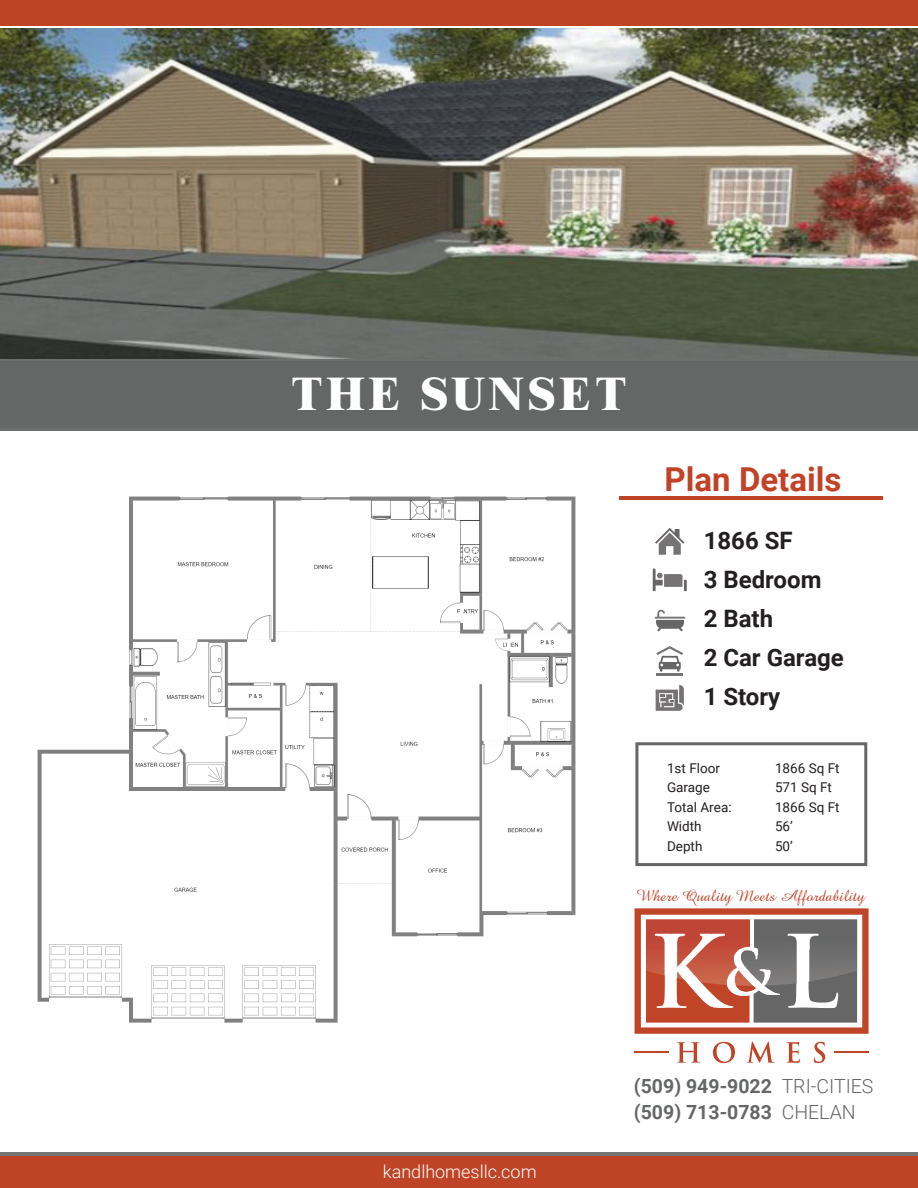
<style>
.page{position:relative;width:918px;height:1188px;background:#fff}
.page>*{position:absolute;margin:0;border:0;box-sizing:border-box;transform-origin:0 0}
.t1{font:800 45.45px "Times";letter-spacing:.1em;color:#fff}
.t2{font:700 33px "Roboto";color:#c14327}
.t3{font:700 24px/39px "Roboto";color:#231f20}
.t4{font:700 19.5px/25.5px "Roboto";color:#656666}
.t5{font:300 18px "Roboto";color:#fff}
.t6{font:16.5px "Amazone BT";color:#c14327}
.t7{font:13.5px "Roboto";color:#231f20}
.s1{font-weight:300}
</style>
<div class="page">
<div style="left:0;top:1153px;width:918px;height:35px;background:#bf4326"></div>
<div style="left:0;top:0;width:918px;height:27px;background:#bf4326"></div>
<div style="left:0;top:359px;width:918px;height:70px;background:#656666"></div>
<svg style="left:635px;top:908px;width:234px;height:126px"></svg>
<svg style="left:677px;top:1042px;width:148px;height:21px"></svg>
<hr style="left:635px;top:1052px;width:34px;height:1px;background:#c04427">
<hr style="left:834px;top:1052px;width:35px;height:1px;background:#c04427">
<img style="left:646px;top:920px;width:211px;height:67px">
<hr style="left:0;top:26px;width:918px;height:2px;background:#fff">
<hr style="left:620px;top:496px;width:263px;height:3px;background:#bf4326">
<hr style="left:0;top:1152px;width:918px;height:3px;background:#767574">
<hr style="left:0;top:359px;width:918px;height:2px;background:#6e6e6d">
<hr style="left:0;top:428px;width:918px;height:2px;background:#6e6e6d">
<div style="left:635px;top:742px;width:232px;height:124px;border:3px solid #656666"></div>
<svg style="left:655px;top:528px;width:29px;height:27px"></svg>
<svg style="left:653px;top:568px;width:34px;height:23px"></svg>
<svg style="left:655px;top:610px;width:30px;height:21px"></svg>
<hr style="left:656px;top:673px;width:27px;height:2px;background:#757373">
<svg style="left:656px;top:646px;width:27px;height:26px"></svg>
<svg style="left:656px;top:685px;width:28px;height:26px"></svg>
<img style="left:0;top:29px;width:918px;height:330px">
<svg style="left:37px;top:496px;width:539px;height:527px"></svg>
<p class="t1" style="left:291px;top:365px;width:337px">THE SUNSET</p>
<p class="t2" style="left:665px;top:456px;width:179px">Plan Details</p>
<p class="t3" style="left:704px;top:521px;width:119px">1866 SF<br>3 Bedroom</p>
<p class="t3" style="left:704px;top:599px;width:71px">2 Bath</p>
<p class="t3" style="left:704px;top:638px;width:142px">2 Car Garage<br>1 Story</p>
<p class="t7" style="left:667px;top:758px;width:55px">1st Floor</p>
<p class="t7" style="left:775px;top:758px;width:66px">1866 Sq Ft</p>
<p class="t7" style="left:667px;top:778px;width:44px">Garage</p>
<p class="t7" style="left:775px;top:778px;width:59px">571 Sq Ft</p>
<p class="t7" style="left:667px;top:797px;width:66px">Total Area:</p>
<p class="t7" style="left:775px;top:797px;width:66px">1866 Sq Ft</p>
<p class="t7" style="left:667px;top:817px;width:36px">Width</p>
<p class="t7" style="left:775px;top:817px;width:19px">56’</p>
<p class="t7" style="left:667px;top:836px;width:37px">Depth</p>
<p class="t7" style="left:775px;top:836px;width:19px">50’</p>
<p class="t6" style="left:636px;top:886px;width:231px">Where Quality Meets Affordability</p>
<p class="t5" style="left:383px;top:1159px;width:155px">kandlhomesllc.com</p>
<p class="t4" style="left:634px;top:1073px;width:241px">(509) 949-9022 <span class="s1">TRI-CITIES </span>(509) 713-0783 <span class="s1">CHELAN</span></p>
</div>
